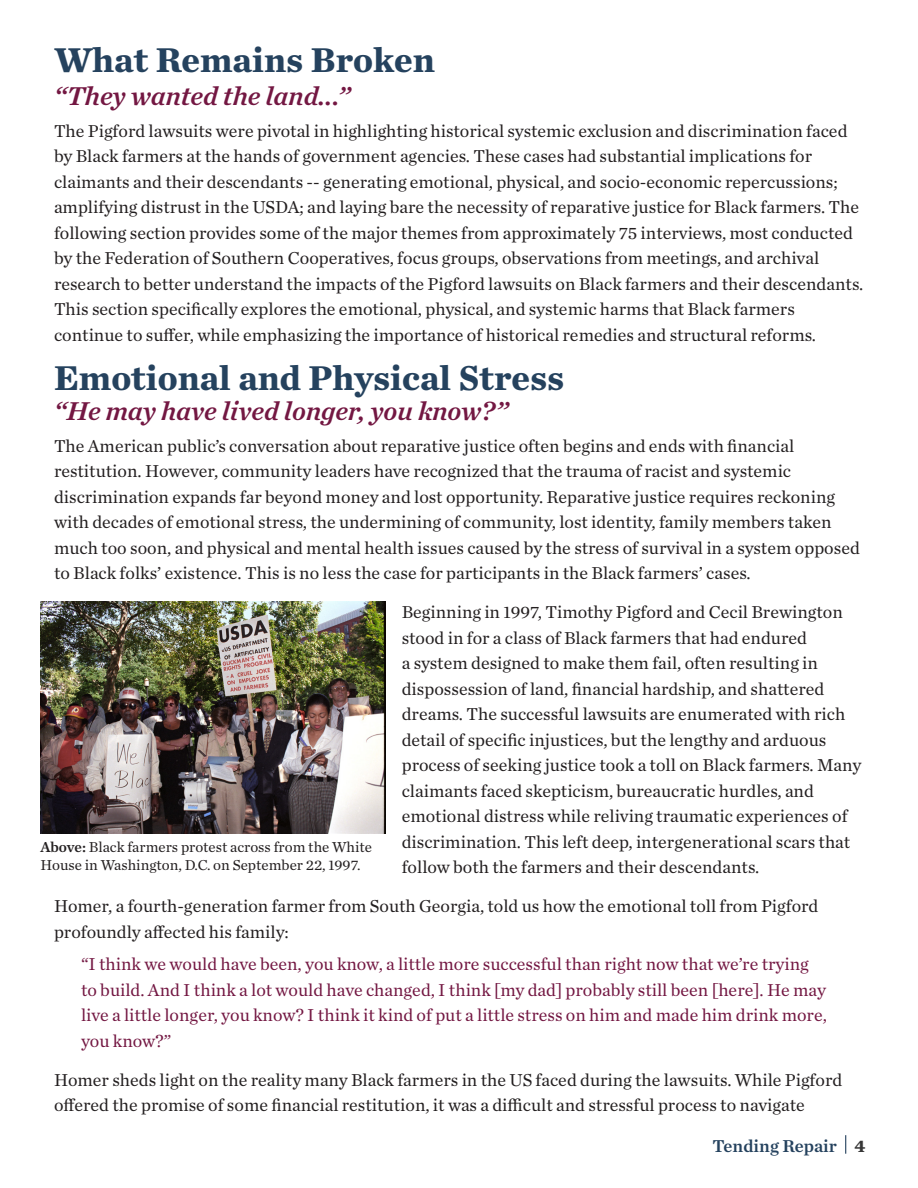
<style>
.page{position:relative;width:918px;height:1188px;background:#fff}
.page>*{position:absolute;margin:0;border:0;box-sizing:border-box;transform-origin:0 0}
.t1{font:700 36px "Chronicle Text G1";color:#25425e}
.t2{font:italic 27px "Chronicle Text G1 Semi";color:#731742}
.P1{font:18px/25.5px "Chronicle Text G1";color:#231f20}
.Paragraph_Style{font:18px/25.5px "Chronicle Text G1";color:#231f20}
.Block_Quote{font:18px/25.5px "Chronicle Text G1";color:#731742}
.t3{font:18px "Chronicle Text G1 Semi";color:#25425e}
.t4{font:700 18px "Chronicle Text G1";color:#363636}
.t5{font:15px/18px "Chronicle Text G1";color:#231f20}
.s1{font-family:"Chronicle Text G1 Semi"}
</style>
<div class="page">
<svg style="left:845px;top:1135px;width:1px;height:19px"></svg>
<img style="left:40px;top:602px;width:345px;height:231px">
<h2 class="t1" style="left:54px;top:31px;width:383px">What Remains Broken</h2>
<h3 class="t2" style="left:54px;top:74px;width:298px">“They wanted the land...”</h3>
<p class="P1" style="left:54px;top:117px;width:811px">The Pigford lawsuits were pivotal in highlighting historical systemic exclusion and discrimination faced by Black farmers at the hands of government agencies. These cases had substantial implications for claimants and their descendants -- generating emotional, physical, and socio-economic repercussions; amplifying distrust in the USDA; and laying bare the necessity of reparative justice for Black farmers. The following section provides some of the major themes from approximately 75 interviews, most conducted by the Federation of Southern Cooperatives, focus groups, observations from meetings, and archival research to better understand the impacts of the Pigford lawsuits on Black farmers and their descendants.<br>This section specifically explores the emotional, physical, and systemic harms that Black farmers continue to suffer, while emphasizing the importance of historical remedies and structural reforms.</p>
<h2 class="t1" style="left:54px;top:349px;width:512px">Emotional and Physical Stress</h2>
<h3 class="t2" style="left:54px;top:389px;width:456px">“He may have lived longer, you know?”</h3>
<p class="P1" style="left:54px;top:432px;width:807px">The American public’s conversation about reparative justice often begins and ends with financial restitution. However, community leaders have recognized that the trauma of racist and systemic discrimination expands far beyond money and lost opportunity. Reparative justice requires reckoning with decades of emotional stress, the undermining of community, lost identity, family members taken much too soon, and physical and mental health issues caused by the stress of survival in a system opposed to Black folks’ existence. This is no less the case for participants in the Black farmers’ cases.</p>
<p class="Paragraph_Style" style="left:402px;top:599px;width:461px">Beginning in 1997, Timothy Pigford and Cecil Brewington stood in for a class of Black farmers that had endured<br>a system designed to make them fail, often resulting in dispossession of land, financial hardship, and shattered dreams. The successful lawsuits are enumerated with rich detail of specific injustices, but the lengthy and arduous process of seeking justice took a toll on Black farmers. Many claimants faced skepticism, bureaucratic hurdles, and emotional distress while reliving traumatic experiences of discrimination. This left deep, intergenerational scars that follow both the farmers and their descendants.</p>
<p class="Paragraph_Style" style="left:54px;top:893px;width:766px">Homer, a fourth-generation farmer from South Georgia, told us how the emotional toll from Pigford profoundly affected his family:</p>
<p class="Block_Quote" style="left:81px;top:950px;width:747px">“I think we would have been, you know, a little more successful than right now that we’re trying to build. And I think a lot would have changed, I think [my dad] probably still been [here]. He may live a little longer, you know? I think it kind of put a little stress on him and made him drink more, you know?”</p>
<p class="Paragraph_Style" style="left:54px;top:1066px;width:790px">Homer sheds light on the reality many Black farmers in the US faced during the lawsuits. While Pigford offered the promise of some financial restitution, it was a difficult and stressful process to navigate</p>
<p class="t3" style="left:713px;top:1132px;width:126px">Tending Repair</p>
<p class="t4" style="left:854px;top:1131px;width:12px">4</p>
<p class="t5" style="left:40px;top:837px;width:333px"><span class="s1">Above:</span> Black farmers protest across from the White<br>House in Washington, D.C. on September 22, 1997.</p>
</div>
